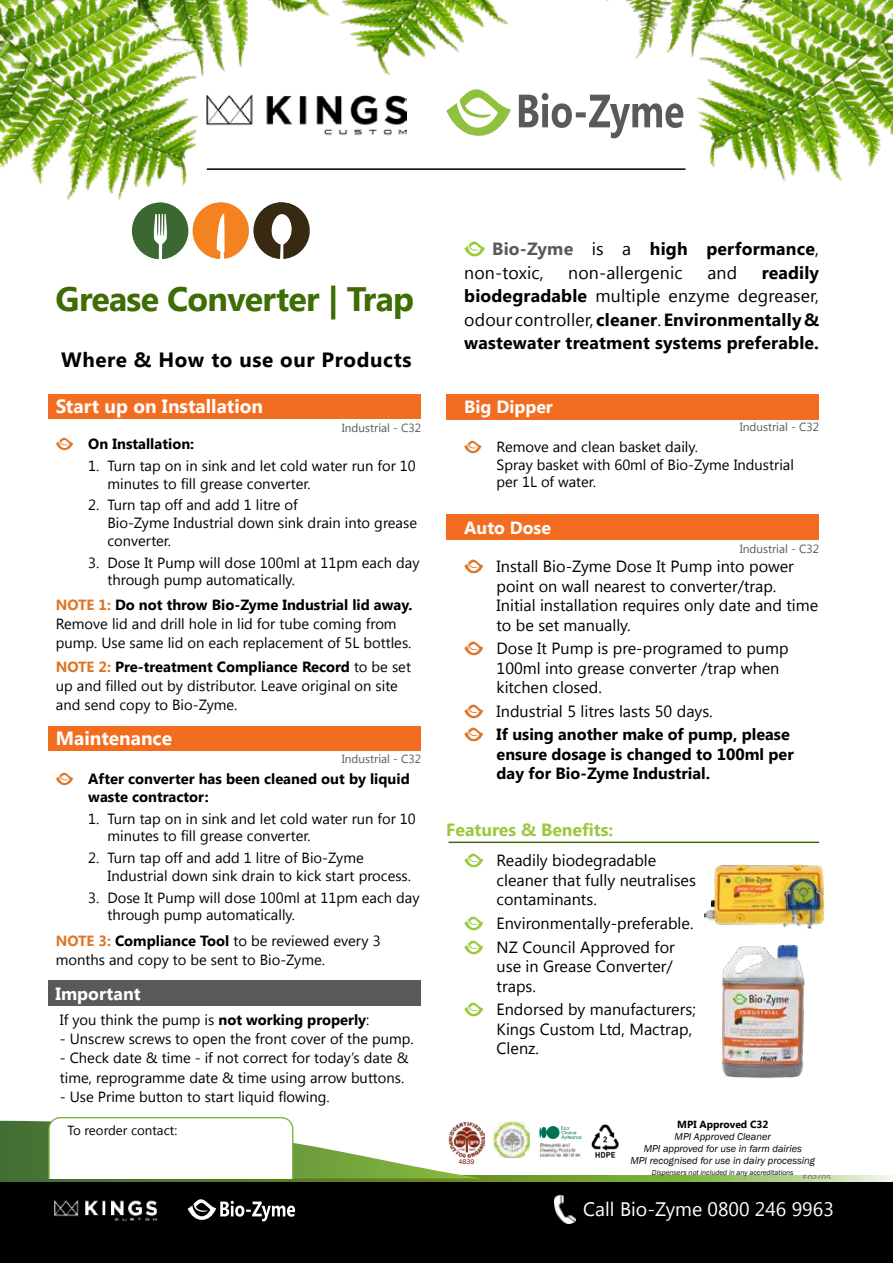
<style>
.page{position:relative;width:893px;height:1263px;background:#fff}
.page>*{position:absolute;margin:0;border:0;box-sizing:border-box;transform-origin:0 0}
.t1{font:700 33.9px "Khmer UI";letter-spacing:-.02em;color:#3e6c05}
.t2{font:700 20.55px "Khmer UI";letter-spacing:.03em;color:#000}
.t3{font:19.5px "Khmer UI";color:#fff}
.t4{font:700 19.2px "Khmer UI";color:#fff}
.t5{font:700 17.7px/23.5px "Khmer UI";letter-spacing:.01em;color:#000}
.t6{font:700 17.7px "Khmer UI";color:#fff}
.t7{font:700 17.7px "Khmer UI";color:#99ca3d}
.t8{font:17.7px "Khmer UI";letter-spacing:.01em;color:#000}
.t9{font:16.2px/19.5px "Khmer UI";color:#000}
.t10{font:700 16.2px/19.5px "Khmer UI";color:#000}
.t11{font:14.7px/17.7px "Khmer UI";color:#000}
.t12{font:700 14.7px/17.7px "Khmer UI";color:#000}
.t13{font:13.2px "Khmer UI";color:#000}
.t14{font:11.85px "Khmer UI";color:#58595b}
.t15{font:italic 10.35px/11.9px "Franklin Gothic";color:#000;text-align:center}
.t16{font:700 10.35px "Khmer UI";color:#000}
.t17{font:italic 7.35px "Franklin Gothic";color:#000}
.t18{font:500 7.35px "Halcom";color:#77787b}
.t19{font:6.9px "Franklin Gothic";color:#690f11}
.s1{font-weight:700;color:#de7626}
.s2{font-weight:700}
.s3{color:#58595b}
.s4{font-weight:400}
</style>
<div class="page">
<div style="left:0;top:1181px;width:893px;height:82px;background:#000"></div>
<img style="left:0;top:0;width:893px;height:232px">
<svg style="left:0;top:1176px;width:893px;height:5px;background:#89aa59"></svg>
<img style="left:207px;top:85px;width:200px;height:58px">
<hr style="left:207px;top:168px;width:478px;height:2px;background:#000">
<img style="left:554px;top:1195px;width:21px;height:29px">
<img style="left:54px;top:1200px;width:103px;height:21px">
<svg style="left:188px;top:1199px;width:107px;height:22px"></svg>
<img style="left:482px;top:1130px;width:2px;height:20px">
<img style="left:591px;top:1124px;width:28px;height:34px">
<img style="left:498px;top:1122px;width:28px;height:36px">
<img style="left:494px;top:1127px;width:4px;height:26px">
<img style="left:525px;top:1126px;width:5px;height:27px">
<svg style="left:539px;top:1126px;width:42px;height:13px"></svg>
<img style="left:539px;top:1143px;width:42px;height:14px">
<img style="left:0;top:197px;width:871px;height:23px">
<svg style="left:132px;top:202px;width:178px;height:57px"></svg>
<div style="left:49px;top:394px;width:372px;height:25px;background:#f36d21"></div>
<div style="left:49px;top:726px;width:372px;height:25px;background:#f36d21"></div>
<div style="left:446px;top:394px;width:373px;height:26px;background:#f36d21"></div>
<div style="left:446px;top:514px;width:373px;height:26px;background:#f36d21"></div>
<div style="left:48px;top:980px;width:373px;height:26px;background:#58595b"></div>
<hr style="left:448px;top:841px;width:371px;height:2px;background:#3e6c05">
<svg style="left:0;top:1117px;width:482px;height:61px"></svg>
<img style="left:722px;top:944px;width:83px;height:135px">
<img style="left:704px;top:864px;width:121px;height:65px">
<h1 class="t1" style="left:56px;top:280px;width:360px">Grease Converter | Trap</h1>
<h2 class="t2" style="left:61px;top:348px;width:352px">Where &amp; How to use our Products</h2>
<h3 class="t4" style="left:56px;top:395px;width:209px">Start up on Installation</h3>
<p class="t14" style="left:342px;top:421px;width:81px">Industrial - C32</p>
<p class="t12" style="left:88px;top:435px;width:107px">On Installation:</p>
<p class="t11" style="left:107px;top:457px;width:310px;text-indent:-19px">1. Turn tap on in sink and let cold water run for 10 minutes to fill grease converter.</p>
<p class="t11" style="left:107px;top:496px;width:311px;text-indent:-19px">2. Turn tap off and add 1 litre of<br>Bio-Zyme Industrial down sink drain into grease converter.</p>
<p class="t11" style="left:107px;top:554px;width:314px;text-indent:-19px">3. Dose It Pump will dose 100ml at 11pm each day through pump automatically.</p>
<p class="t11" style="left:56px;top:595px;width:358px;line-height:19.2px"><span class="s1">NOTE 1:</span> <span class="s2">Do not throw Bio-Zyme Industrial lid away.<br></span>Remove lid and drill hole in lid for tube coming from pump. Use same lid on each replacement of 5L bottles.</p>
<p class="t11" style="left:56px;top:657px;width:357px;line-height:19.2px"><span class="s1">NOTE 2:</span> <span class="s2">Pre-treatment Compliance Record</span> to be set up and filled out by distributor. Leave original on site and send copy to Bio-Zyme.</p>
<h3 class="t4" style="left:56px;top:727px;width:118px">Maintenance</h3>
<p class="t14" style="left:342px;top:752px;width:81px">Industrial - C32</p>
<p class="t12" style="left:88px;top:770px;width:323px">After converter has been cleaned out by liquid waste contractor:</p>
<p class="t11" style="left:107px;top:810px;width:310px;text-indent:-19px">1. Turn tap on in sink and let cold water run for 10 minutes to fill grease converter.</p>
<p class="t11" style="left:107px;top:849px;width:305px;text-indent:-19px">2. Turn tap off and add 1 litre of Bio-Zyme<br>Industrial down sink drain to kick start process.</p>
<p class="t11" style="left:107px;top:889px;width:314px;text-indent:-19px">3. Dose It Pump will dose 100ml at 11pm each day through pump automatically.</p>
<p class="t11" style="left:56px;top:931px;width:326px;line-height:19.2px"><span class="s1">NOTE 3:</span> <span class="s2">Compliance Tool</span> to be reviewed every 3 months and copy to be sent to Bio-Zyme.</p>
<p class="t6" style="left:56px;top:983px;width:87px">Important</p>
<p class="t11" style="left:60px;top:1011px;width:311px">If you think the pump is <span class="s2">not working properly</span>:</p>
<p class="t11" style="left:60px;top:1030px;width:355px">- Unscrew screws to open the front cover of the pump.</p>
<p class="t11" style="left:60px;top:1049px;width:350px;line-height:19.2px">- Check date &amp; time - if not correct for today’s date &amp; time, reprogramme date &amp; time using arrow buttons.</p>
<p class="t11" style="left:60px;top:1088px;width:271px">- Use Prime button to start liquid flowing.</p>
<p class="t13" style="left:68px;top:1123px;width:111px">To reorder contact:</p>
<p class="t5" style="left:464px;top:237px;width:356px;text-indent:28px"><span class="s3">Bio-Zyme</span> <span class="s4">is a</span> high performance<span class="s4">, non-toxic,</span></p>
<p class="t5" style="left:464px;top:261px;width:356px;text-align:justify;text-indent:297px">readily biodegradable <span class="s4">multiple enzyme degreaser, odour controller,</span> cleaner<span class="s4">.</span> Environmentally &amp; wastewater treatment systems preferable.</p>
<p class="t8" style="left:568px;top:262px;width:116px">non-allergenic</p>
<p class="t8" style="left:707px;top:262px;width:31px">and</p>
<p class="t6" style="left:464px;top:397px;width:90px">Big Dipper</p>
<p class="t14" style="left:740px;top:420px;width:81px">Industrial - C32</p>
<p class="t11" style="left:497px;top:438px;width:299px">Remove and clean basket daily.<br>Spray basket with 60ml of Bio-Zyme Industrial per 1L of water.</p>
<p class="t6" style="left:464px;top:517px;width:88px">Auto Dose</p>
<p class="t14" style="left:740px;top:542px;width:81px">Industrial - C32</p>
<p class="t9" style="left:497px;top:557px;width:323px">Install Bio-Zyme Dose It Pump into power point on wall nearest to converter/trap.<br>Initial installation requires only date and time to be set manually.</p>
<p class="t9" style="left:497px;top:639px;width:293px">Dose It Pump is pre-programed to pump<br>100ml into grease converter /trap when kitchen closed.</p>
<p class="t9" style="left:497px;top:701px;width:218px">Industrial 5 litres lasts 50 days.</p>
<p class="t10" style="left:497px;top:725px;width:299px">If using another make of pump, please ensure dosage is changed to 100ml per day for Bio-Zyme Industrial.</p>
<p class="t7" style="left:446px;top:820px;width:169px">Features &amp; Benefits:</p>
<p class="t9" style="left:497px;top:851px;width:201px">Readily biodegradable cleaner that fully neutralises contaminants.</p>
<p class="t9" style="left:497px;top:912px;width:198px;line-height:23.5px">Environmentally-preferable.<br>NZ Council Approved for</p>
<p class="t9" style="left:497px;top:957px;width:178px">use in Grease Converter/ traps.</p>
<p class="t9" style="left:497px;top:1000px;width:201px">Endorsed by manufacturers;<br>Kings Custom Ltd, Mactrap,<br>Clenz.</p>
<p class="t19" style="left:458px;top:1158px;width:18px">4839</p>
<p class="t16" style="left:677px;top:1119px;width:93px">MPI Approved C32</p>
<p class="t15" style="left:630px;top:1131px;width:186px">MPI Approved Cleaner<br>MPI approved for use in farm dairies<br>MPI recognised for use in dairy processing</p>
<p class="t17" style="left:652px;top:1168px;width:143px">Dispensers not included in any accreditations</p>
<p class="t18" style="left:803px;top:1171px;width:30px">F02/05</p>
<h3 class="t3" style="left:583px;top:1198px;width:252px">Call Bio-Zyme 0800 246 9963</h3>
</div>
